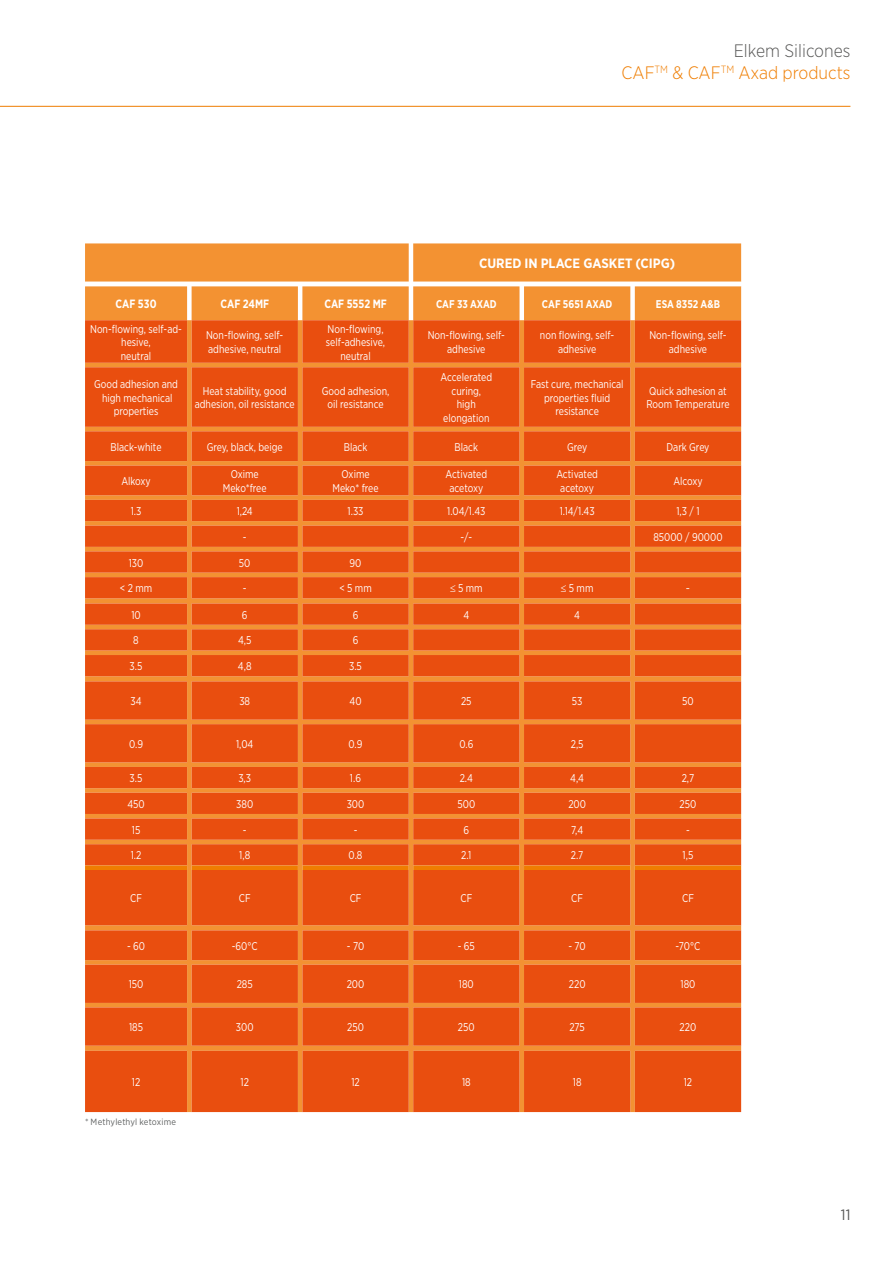
<style>
.page{position:relative;width:893px;height:1263px;background:#fff}
.page>*{position:absolute;margin:0;border:0;box-sizing:border-box;transform-origin:0 0}
.t1{font:300 18px/21.6px "Gotham Narrow";color:#ef7d00;text-align:right}
.t2{font:15px "Gotham Narrow";color:#575756}
.t3{font:700 13.5px "Gotham Narrow";color:#fff}
.t4{font:700 12px "Gotham Narrow";color:#fff;scale:.9 1}
.t5{font:11.25px/13.5px "Gotham Narrow";color:#fff;text-align:center;scale:.9 1}
.t6{font:700 11.25px "Gotham Narrow";color:#fff;scale:.9 1}
.t7{font:11.25px "Gotham Narrow";color:#fff}
.t8{font:9px "Gotham Narrow";letter-spacing:.015em;color:#606262}
.s1{color:#575756}
</style>
<div class="page">
<hr style="left:0;top:106px;width:850px;height:1px;background:#ef7d00">
<div style="left:85px;top:243px;width:656px;height:77px;background:#f39232"></div>
<svg style="left:85px;top:282px;width:656px;height:4px"></svg>
<svg style="left:85px;top:320px;width:656px;height:792px;background:#ea5916"></svg>
<svg style="left:85px;top:865px;width:656px;height:5px;background:#ef810e"></svg>
<h1 class="t1" style="left:622px;top:39px;width:230px"><span class="s1">Elkem Silicones<br></span>CAF<sup>TM</sup> &amp; CAF<sup>TM</sup> Axad products</h1>
<p class="t3" style="left:479px;top:255px;width:198px">CURED IN PLACE GASKET (CIPG)</p>
<p class="t4" style="left:116px;top:296px;width:47px">CAF 530</p>
<p class="t4" style="left:220px;top:296px;width:56px">CAF 24MF</p>
<p class="t4" style="left:324px;top:296px;width:71px">CAF 5552 MF</p>
<p class="t6" style="left:436px;top:297px;width:69px">CAF 33 AXAD</p>
<p class="t6" style="left:542px;top:297px;width:80px">CAF 5651 AXAD</p>
<p class="t6" style="left:656px;top:297px;width:73px">ESA 8352 A&amp;B</p>
<p class="t5" style="left:90px;top:322px;width:104px">Non-flowing, self-ad&shy;hesive,<br>neutral</p>
<p class="t5" style="left:206px;top:328px;width:87px;text-align:left">Non-flowing, self&shy;adhesive, neutral</p>
<p class="t5" style="left:326px;top:322px;width:67px">Non-flowing, self-adhesive, neutral</p>
<p class="t5" style="left:428px;top:328px;width:87px">Non-flowing, self&shy;adhesive</p>
<p class="t5" style="left:540px;top:328px;width:84px">non flowing, self&shy;adhesive</p>
<p class="t5" style="left:649px;top:328px;width:87px">Non-flowing, self&shy;adhesive</p>
<p class="t5" style="left:94px;top:377px;width:95px">Good adhesion and high mechanical properties</p>
<p class="t5" style="left:195px;top:384px;width:113px">Heat stability, good adhesion, oil resistance</p>
<p class="t5" style="left:322px;top:384px;width:77px">Good adhesion, oil resistance</p>
<p class="t5" style="left:441px;top:370px;width:59px">Accelerated curing,<br>high elongation</p>
<p class="t5" style="left:531px;top:377px;width:105px">Fast cure, mechanical properties fluid resistance</p>
<p class="t5" style="left:646px;top:384px;width:94px;text-align:left">Quick adhesion at<br>Room Temperature</p>
<p class="t5" style="left:111px;top:440px;width:58px">Black-white</p>
<p class="t5" style="left:207px;top:440px;width:86px">Grey, black, beige</p>
<p class="t5" style="left:344px;top:440px;width:28px">Black</p>
<p class="t5" style="left:455px;top:440px;width:28px">Black</p>
<p class="t5" style="left:567px;top:440px;width:24px">Grey</p>
<p class="t5" style="left:666px;top:440px;width:49px">Dark Grey</p>
<p class="t5" style="left:121px;top:474px;width:34px">Alkoxy</p>
<p class="t5" style="left:223px;top:467px;width:50px">Oxime<br>Meko*free</p>
<p class="t5" style="left:332px;top:467px;width:53px">Oxime<br>Meko* free</p>
<p class="t5" style="left:445px;top:467px;width:48px">Activated acetoxy</p>
<p class="t5" style="left:556px;top:467px;width:48px">Activated acetoxy</p>
<p class="t5" style="left:673px;top:474px;width:34px">Alcoxy</p>
<p class="t5" style="left:131px;top:504px;width:13px">1.3</p>
<p class="t5" style="left:237px;top:504px;width:19px">1,24</p>
<p class="t5" style="left:348px;top:504px;width:19px">1.33</p>
<p class="t5" style="left:447px;top:504px;width:44px">1.04/1.43</p>
<p class="t5" style="left:560px;top:504px;width:40px">1.14/1.43</p>
<p class="t5" style="left:676px;top:504px;width:27px">1,3 / 1</p>
<p class="t5" style="left:243px;top:530px;width:6px">-</p>
<p class="t5" style="left:460px;top:530px;width:15px">-/-</p>
<p class="t5" style="left:653px;top:530px;width:79px">85000 / 90000</p>
<p class="t5" style="left:129px;top:556px;width:18px">130</p>
<p class="t5" style="left:239px;top:556px;width:14px">50</p>
<p class="t5" style="left:350px;top:556px;width:15px">90</p>
<p class="t5" style="left:120px;top:581px;width:37px">&lt; 2 mm</p>
<p class="t5" style="left:243px;top:581px;width:6px">-</p>
<p class="t5" style="left:339px;top:581px;width:37px">&lt; 5 mm</p>
<p class="t5" style="left:450px;top:581px;width:38px">≤ 5 mm</p>
<p class="t5" style="left:561px;top:581px;width:38px">≤ 5 mm</p>
<p class="t7" style="left:686px;top:581px;width:6px">-</p>
<p class="t5" style="left:131px;top:608px;width:12px">10</p>
<p class="t5" style="left:242px;top:608px;width:8px">6</p>
<p class="t5" style="left:353px;top:608px;width:8px">6</p>
<p class="t5" style="left:463px;top:608px;width:8px">4</p>
<p class="t5" style="left:574px;top:608px;width:8px">4</p>
<p class="t5" style="left:133px;top:633px;width:8px">8</p>
<p class="t5" style="left:238px;top:633px;width:16px">4,5</p>
<p class="t5" style="left:353px;top:633px;width:8px">6</p>
<p class="t5" style="left:130px;top:659px;width:16px">3.5</p>
<p class="t5" style="left:238px;top:659px;width:17px">4,8</p>
<p class="t5" style="left:349px;top:659px;width:16px">3.5</p>
<p class="t5" style="left:130px;top:694px;width:14px">34</p>
<p class="t5" style="left:239px;top:694px;width:14px">38</p>
<p class="t5" style="left:349px;top:694px;width:15px">40</p>
<p class="t5" style="left:461px;top:694px;width:13px">25</p>
<p class="t5" style="left:572px;top:694px;width:13px">53</p>
<p class="t5" style="left:682px;top:694px;width:14px">50</p>
<p class="t5" style="left:129px;top:737px;width:17px">0.9</p>
<p class="t5" style="left:236px;top:737px;width:21px">1,04</p>
<p class="t5" style="left:349px;top:737px;width:17px">0.9</p>
<p class="t5" style="left:459px;top:737px;width:17px">0.6</p>
<p class="t5" style="left:571px;top:737px;width:16px">2,5</p>
<p class="t5" style="left:130px;top:771px;width:16px">3.5</p>
<p class="t5" style="left:238px;top:771px;width:16px">3,3</p>
<p class="t5" style="left:350px;top:771px;width:14px">1.6</p>
<p class="t5" style="left:460px;top:771px;width:16px">2.4</p>
<p class="t5" style="left:570px;top:771px;width:17px">4,4</p>
<p class="t5" style="left:682px;top:771px;width:15px">2,7</p>
<p class="t5" style="left:127px;top:797px;width:21px">450</p>
<p class="t5" style="left:236px;top:797px;width:20px">380</p>
<p class="t5" style="left:347px;top:797px;width:21px">300</p>
<p class="t5" style="left:457px;top:797px;width:21px">500</p>
<p class="t5" style="left:568px;top:797px;width:21px">200</p>
<p class="t5" style="left:680px;top:797px;width:20px">250</p>
<p class="t5" style="left:132px;top:823px;width:11px">15</p>
<p class="t5" style="left:243px;top:823px;width:6px">-</p>
<p class="t5" style="left:354px;top:823px;width:6px">-</p>
<p class="t5" style="left:463px;top:823px;width:8px">6</p>
<p class="t5" style="left:571px;top:823px;width:15px">7,4</p>
<p class="t5" style="left:686px;top:823px;width:6px">-</p>
<p class="t5" style="left:131px;top:848px;width:13px">1.2</p>
<p class="t5" style="left:239px;top:848px;width:14px">1,8</p>
<p class="t5" style="left:349px;top:848px;width:17px">0.8</p>
<p class="t5" style="left:461px;top:848px;width:13px">2.1</p>
<p class="t5" style="left:571px;top:848px;width:15px">2.7</p>
<p class="t5" style="left:683px;top:848px;width:14px">1,5</p>
<p class="t5" style="left:130px;top:891px;width:15px">CF</p>
<p class="t5" style="left:239px;top:891px;width:15px">CF</p>
<p class="t5" style="left:350px;top:891px;width:15px">CF</p>
<p class="t5" style="left:460px;top:891px;width:15px">CF</p>
<p class="t5" style="left:571px;top:891px;width:15px">CF</p>
<p class="t5" style="left:682px;top:891px;width:15px">CF</p>
<p class="t5" style="left:127px;top:939px;width:22px">- 60</p>
<p class="t5" style="left:232px;top:939px;width:30px">-60°C</p>
<p class="t5" style="left:347px;top:939px;width:21px">- 70</p>
<p class="t5" style="left:458px;top:939px;width:21px">- 65</p>
<p class="t5" style="left:568px;top:939px;width:21px">- 70</p>
<p class="t5" style="left:676px;top:939px;width:29px">-70°C</p>
<p class="t5" style="left:129px;top:977px;width:18px">150</p>
<p class="t5" style="left:237px;top:977px;width:19px">285</p>
<p class="t5" style="left:347px;top:977px;width:21px">200</p>
<p class="t5" style="left:459px;top:977px;width:18px">180</p>
<p class="t5" style="left:569px;top:977px;width:20px">220</p>
<p class="t5" style="left:680px;top:977px;width:18px">180</p>
<p class="t5" style="left:129px;top:1020px;width:17px">185</p>
<p class="t5" style="left:236px;top:1020px;width:21px">300</p>
<p class="t5" style="left:347px;top:1020px;width:20px">250</p>
<p class="t5" style="left:458px;top:1020px;width:20px">250</p>
<p class="t5" style="left:569px;top:1020px;width:19px">275</p>
<p class="t5" style="left:680px;top:1020px;width:20px">220</p>
<p class="t5" style="left:132px;top:1075px;width:11px">12</p>
<p class="t5" style="left:241px;top:1075px;width:11px">12</p>
<p class="t5" style="left:351px;top:1075px;width:11px">12</p>
<p class="t5" style="left:462px;top:1075px;width:11px">18</p>
<p class="t5" style="left:573px;top:1075px;width:11px">18</p>
<p class="t5" style="left:684px;top:1075px;width:11px">12</p>
<p class="t8" style="left:85px;top:1116px;width:93px">* Methylethyl ketoxime</p>
<h2 class="t2" style="left:841px;top:1206px;width:11px">11</h2>
</div>
